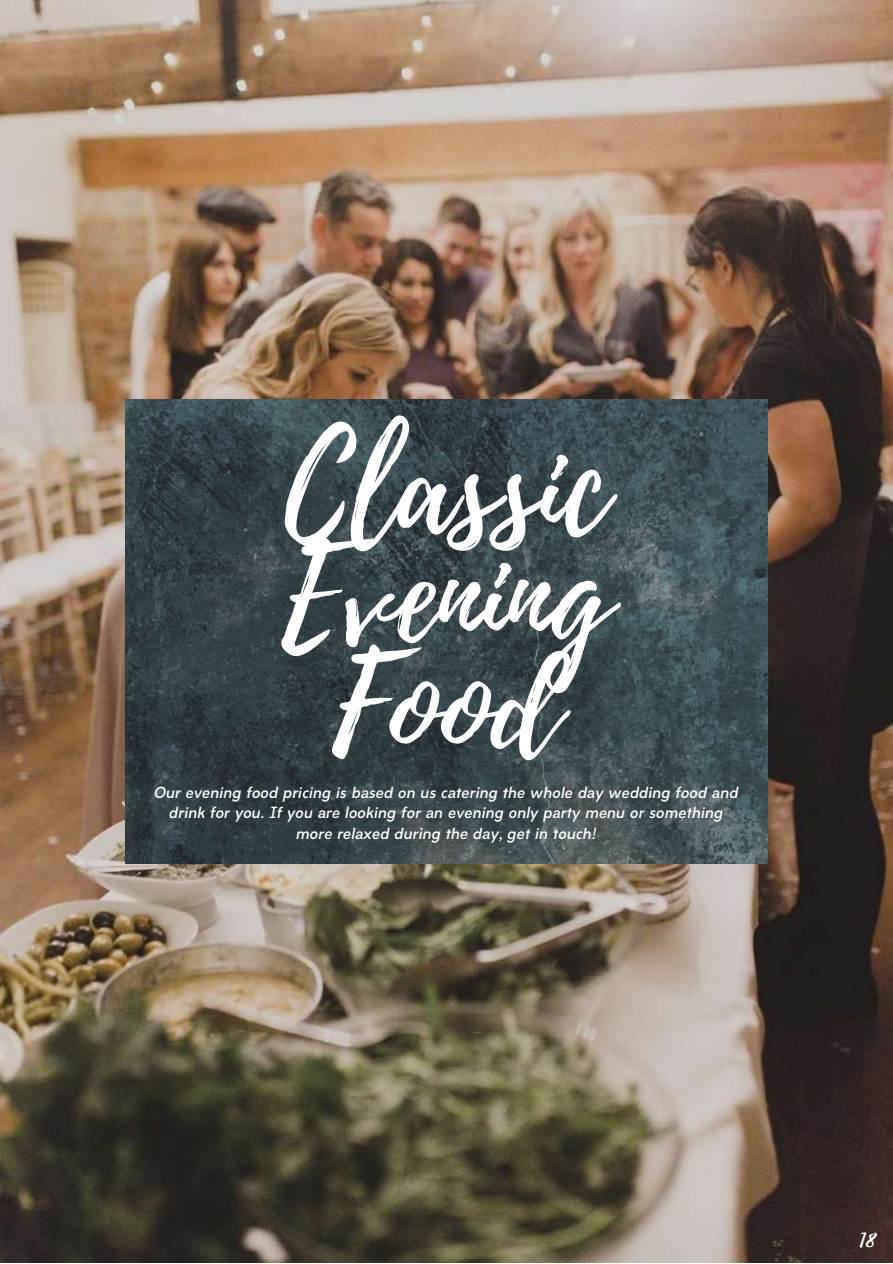
<style>
.page{position:relative;width:893px;height:1264px;background:#fff}
.page>*{position:absolute;margin:0;border:0;box-sizing:border-box;transform-origin:0 0}
.t1{font:131.85px/107.9px "Playlist Script";color:#fff;text-align:center}
.t2{font:24px "Playlist Script";color:#fff}
.t3{font:italic 600 15px/20.2px "Amicale";color:#fff;text-align:center}
</style>
<div class="page">
<img style="left:0;top:0;width:892px;height:1262px">
<img style="left:125px;top:399px;width:642px;height:464px">
<h1 class="t1" style="left:281px;top:437px;width:331px">Classic<br>Evening<br>Food</h1>
<p class="t3" style="left:154px;top:784px;width:586px">Our evening food pricing is based on us catering the whole day wedding food and drink for you. If you are looking for an evening only party menu or something more relaxed during the day, get in touch!</p>
<h2 class="t2" style="left:859px;top:1220px;width:18px">18</h2>
</div>
